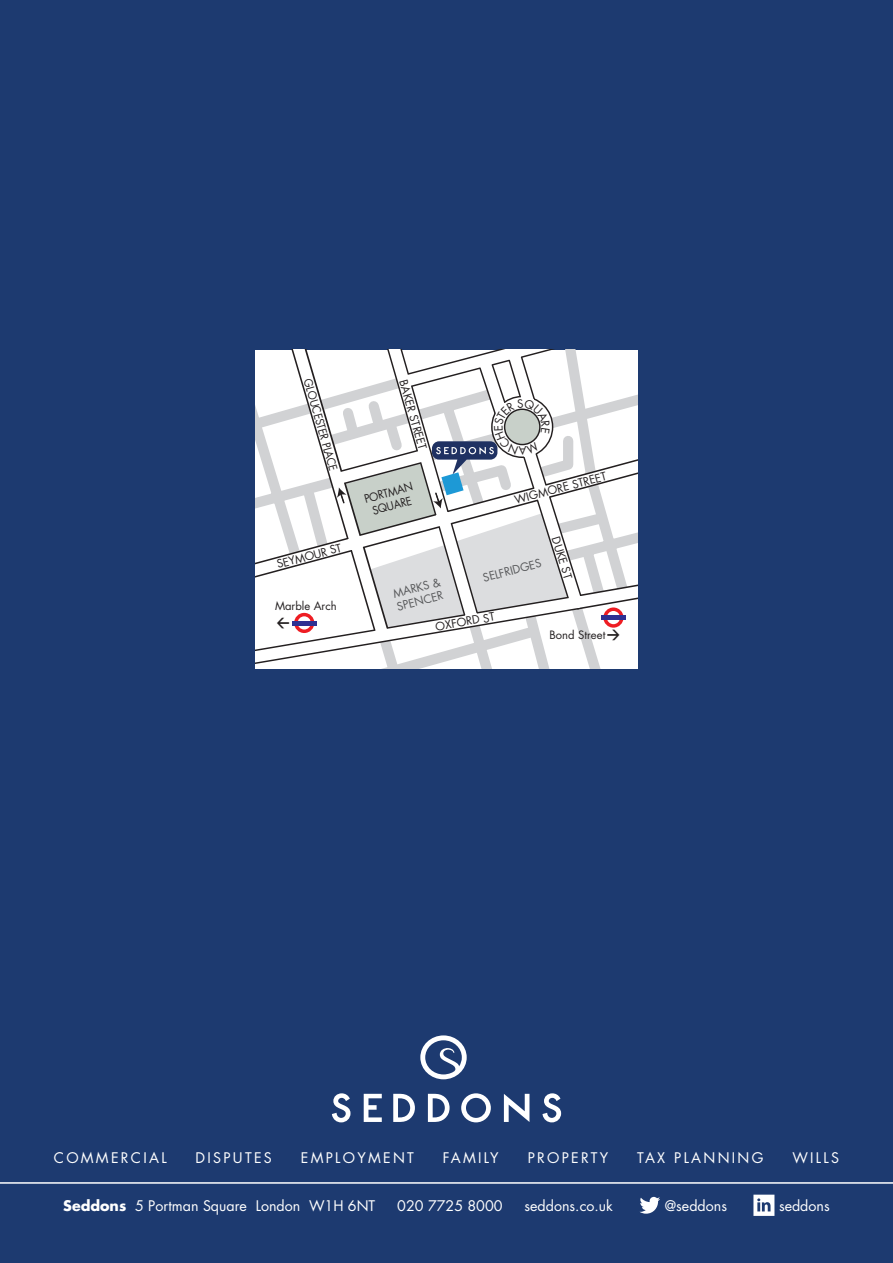
<style>
.page{position:relative;width:893px;height:1263px;background:#1d3a70}
.page>*{position:absolute;margin:0;border:0;box-sizing:border-box;transform-origin:0 0}
.t1{font:14.25px "Futura";color:#fff}
.t2{font:14.25px "Futura";letter-spacing:.16em;color:#fff}
.t3{font:14.25px "Futura";letter-spacing:.08em;color:#fff}
.t4{font:700 13.8px "DIN";color:#231f20;scale:.94 1}
.t5{font:11.25px "Futura";color:#231f20}
.t6{font:11.25px "Futura";color:#231f20;scale:.94 1}
.t7{font:11.25px/13.5px "Futura";color:#57585a}
.s1{font-weight:700}
</style>
<div class="page">
<svg style="left:255px;top:350px;width:383px;height:319px;background:#f1f1f2"></svg>
<svg style="left:420px;top:1035px;width:47px;height:44px"></svg>
<svg style="left:332px;top:1093px;width:18px;height:29px"></svg>
<svg style="left:364px;top:1094px;width:18px;height:28px"></svg>
<svg style="left:393px;top:1094px;width:22px;height:28px"></svg>
<svg style="left:428px;top:1094px;width:22px;height:28px"></svg>
<svg style="left:461px;top:1093px;width:30px;height:29px"></svg>
<svg style="left:504px;top:1094px;width:25px;height:28px"></svg>
<svg style="left:542px;top:1093px;width:19px;height:29px"></svg>
<svg style="left:639px;top:1197px;width:21px;height:17px"></svg>
<svg style="left:753px;top:1194px;width:21px;height:22px"></svg>
<hr style="left:0;top:1182px;width:893px;height:2px;background:#fff">
<svg style="left:288px;top:350px;width:350px;height:286px;background:#e3e3e4"></svg>
<p class="t6" style="left:315px;top:377px;width:103px;rotate:74deg">GLOUCESTER PLACE</p>
<p class="t5" style="left:411px;top:378px;width:73px;rotate:74deg">BAKER STREET</p>
<p class="t6" style="left:363px;top:492px;width:54px;rotate:-15deg">PORTMAN</p>
<p class="t5" style="left:513px;top:493px;width:96px;rotate:-15deg">WIGMORE STREET</p>
<p class="t6" style="left:371px;top:503px;width:44px;rotate:-15deg">SQUARE</p>
<p class="t5" style="left:275px;top:557px;width:68px;rotate:-15deg">SEYMOUR ST</p>
<p class="t5" style="left:275px;top:598px;width:63px">Marble Arch</p>
<p class="t4" style="left:276px;top:613px;width:16px">&lt;</p>
<p class="t7" style="left:481px;top:571px;width:61px;rotate:-15deg">SELFRIDGES</p>
<p class="t7" style="left:391px;top:587px;width:50px;rotate:-15deg">MARKS &amp;<br>SPENCER</p>
<p class="t5" style="left:434px;top:619px;width:61px;rotate:-10deg">OXFORD ST</p>
<p class="t5" style="left:563px;top:535px;width:45px;rotate:73deg">DUKE ST</p>
<p class="t5" style="left:550px;top:627px;width:57px">Bond Street</p>
<p class="t4" style="left:620px;top:645px;width:16px;rotate:-180deg">&lt;</p>
<p class="t2" style="left:54px;top:1148px;width:114px">COMMERCIAL</p>
<p class="t2" style="left:196px;top:1148px;width:78px">DISPUTES</p>
<p class="t2" style="left:301px;top:1148px;width:115px">EMPLOYMENT</p>
<p class="t3" style="left:443px;top:1148px;width:57px">FAMILY</p>
<p class="t2" style="left:528px;top:1148px;width:82px">PROPERTY</p>
<p class="t2" style="left:637px;top:1148px;width:128px">TAX PLANNING</p>
<p class="t3" style="left:792px;top:1148px;width:48px">WILLS</p>
<p class="t1" style="left:63px;top:1196px;width:314px"><span class="s1">Seddons</span> 5 Portman Square London W1H 6NT</p>
<p class="t1" style="left:397px;top:1196px;width:107px">020 7725 8000</p>
<p class="t1" style="left:525px;top:1196px;width:90px">seddons.co.uk</p>
<p class="t1" style="left:665px;top:1196px;width:64px">@seddons</p>
<p class="t1" style="left:779px;top:1196px;width:52px">seddons</p>
</div>
